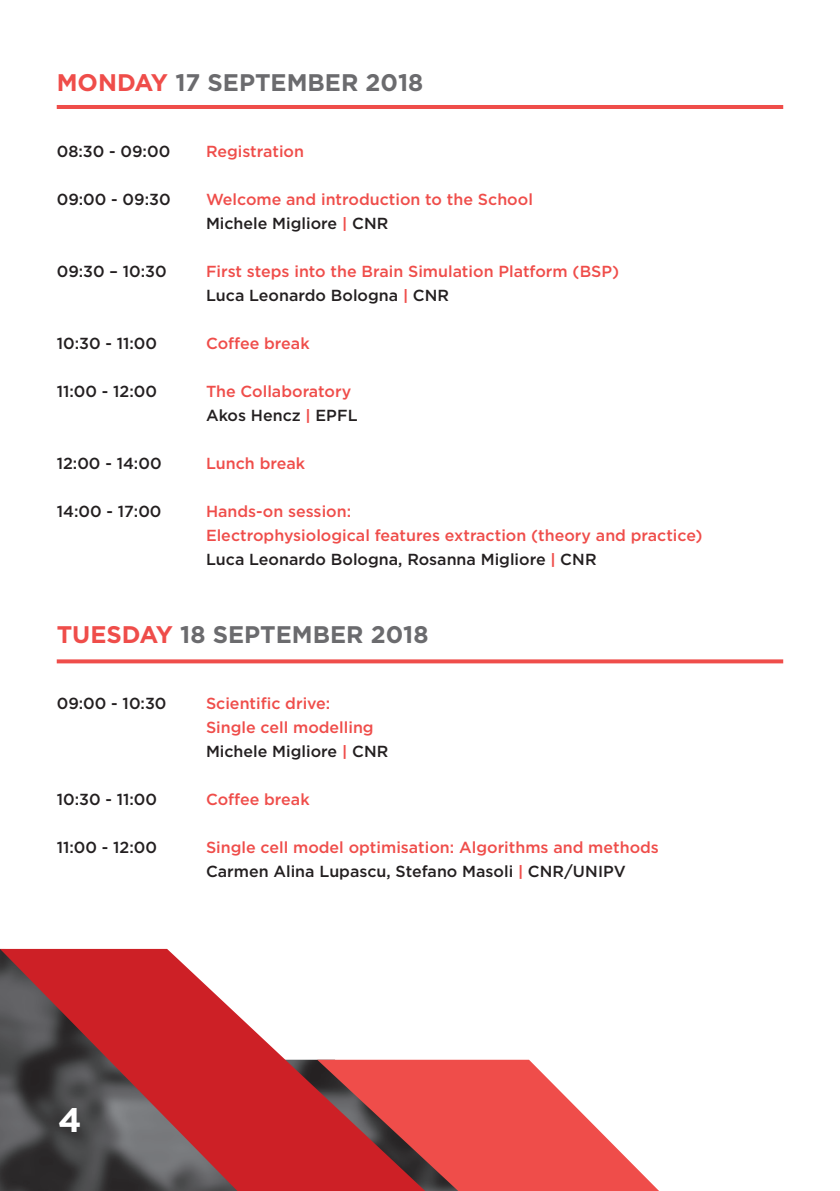
<style>
.page{position:relative;width:840px;height:1191px;background:#fff}
.page>*{position:absolute;margin:0;border:0;box-sizing:border-box;transform-origin:0 0}
.t1{font:700 34px "Gotham";color:#fff}
.Day{font:700 24px "Gotham";color:#6b6b6e}
.Lecture{font:500 16px "Gotham";color:#ef4d4a}
.Speaker{font:500 16px "Gotham";color:#231f20}
.Time{font:500 16px "Gotham";color:#231f20}
.s1{color:#ef4d4a}
.s2{font-weight:700;font-size:15px;color:#ef4d4a}
</style>
<div class="page">
<hr style="left:57px;top:105px;width:725px;height:4px;background:#ef4d4a">
<svg style="left:425px;top:1059px;width:233px;height:132px;fill:#ef4d4a"></svg>
<svg style="left:0;top:949px;width:425px;height:242px"></svg>
<svg style="left:57px;top:659px;width:725px;height:4px;background:#f05e5b"></svg>
<p class="Day" style="left:57px;top:67px;width:368px"><span class="s1">MONDAY</span> 17 SEPTEMBER 2018</p>
<p class="Time" style="left:57px;top:141px;width:115px">08:30 - 09:00</p>
<p class="Time" style="left:57px;top:189px;width:115px">09:00 - 09:30</p>
<p class="Speaker" style="left:57px;top:261px;width:111px">09:30 – 10:30</p>
<p class="Speaker" style="left:57px;top:333px;width:102px">10:30 - 11:00</p>
<p class="Speaker" style="left:57px;top:381px;width:102px">11:00 - 12:00</p>
<p class="Speaker" style="left:57px;top:453px;width:106px">12:00 - 14:00</p>
<p class="Speaker" style="left:57px;top:501px;width:106px">14:00 - 17:00</p>
<p class="Lecture" style="left:206px;top:141px;width:99px">Registration</p>
<p class="Lecture" style="left:206px;top:189px;width:328px">Welcome and introduction to the School</p>
<p class="Speaker" style="left:206px;top:213px;width:184px">Michele Migliore <span class="s2">|</span> CNR</p>
<p class="Lecture" style="left:206px;top:261px;width:414px">First steps into the Brain Simulation Platform (BSP)</p>
<p class="Speaker" style="left:206px;top:285px;width:244px">Luca Leonardo Bologna <span class="s2">|</span> CNR</p>
<p class="Lecture" style="left:206px;top:333px;width:105px">Coffee break</p>
<p class="Lecture" style="left:206px;top:381px;width:147px">The Collaboratory</p>
<p class="Speaker" style="left:206px;top:405px;width:153px">Akos Hencz <span class="s2">|</span> EPFL</p>
<p class="Lecture" style="left:206px;top:453px;width:101px">Lunch break</p>
<p class="Lecture" style="left:206px;top:501px;width:147px">Hands-on session:</p>
<p class="Lecture" style="left:206px;top:525px;width:498px">Electrophysiological features extraction (theory and practice)</p>
<p class="Speaker" style="left:206px;top:549px;width:392px">Luca Leonardo Bologna, Rosanna Migliore <span class="s2">|</span> CNR</p>
<p class="Day" style="left:57px;top:619px;width:373px"><span class="s1">TUESDAY</span> 18 SEPTEMBER 2018</p>
<p class="Time" style="left:57px;top:693px;width:111px">09:00 - 10:30</p>
<p class="Speaker" style="left:57px;top:789px;width:102px">10:30 - 11:00</p>
<p class="Speaker" style="left:57px;top:837px;width:102px">11:00 - 12:00</p>
<p class="Lecture" style="left:206px;top:693px;width:126px">Scientific drive:</p>
<p class="Lecture" style="left:206px;top:717px;width:169px">Single cell modelling</p>
<p class="Speaker" style="left:206px;top:741px;width:184px">Michele Migliore <span class="s2">|</span> CNR</p>
<p class="Lecture" style="left:206px;top:789px;width:105px">Coffee break</p>
<p class="Lecture" style="left:206px;top:837px;width:454px">Single cell model optimisation: Algorithms and methods</p>
<p class="Speaker" style="left:206px;top:861px;width:421px">Carmen Alina Lupascu, Stefano Masoli <span class="s2">|</span> CNR/UNIPV</p>
<p class="t1" style="left:58px;top:1097px;width:25px">4</p>
</div>
